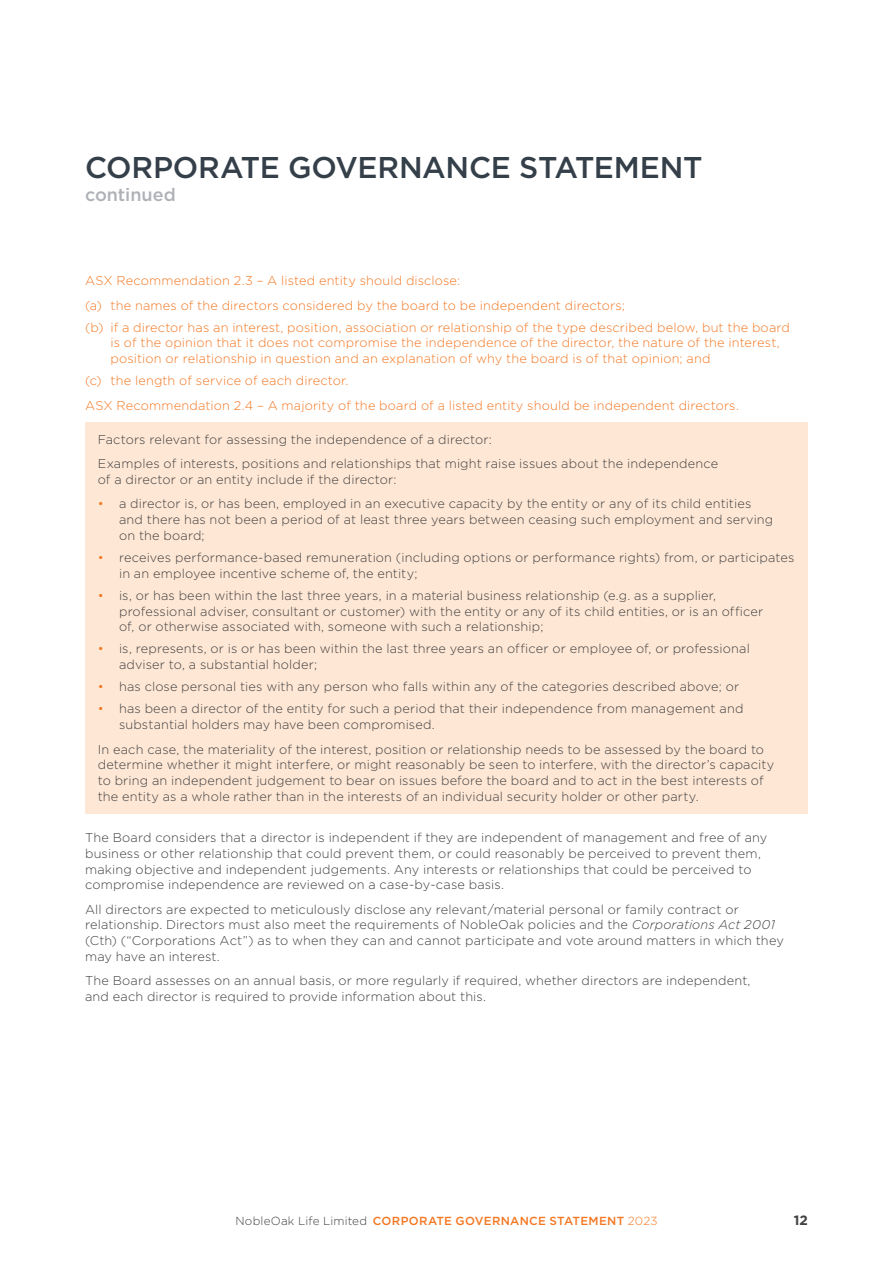
<style>
.page{position:relative;width:893px;height:1263px;background:#fff}
.page>*{position:absolute;margin:0;border:0;box-sizing:border-box;transform-origin:0 0}
.t1{font:500 30px "Gotham";letter-spacing:-.015em;color:#343f49}
.t2{font:500 18px "Gotham";color:#aeb1b6}
.t3{font:700 13.5px "Gotham";color:#414042}
.b_Body{font:300 12.75px/15.8px "Gotham";letter-spacing:.01em;color:#414042}
.b_Hang1{font:300 12.75px/15.8px "Gotham";letter-spacing:.01em;color:#f47722}
.b_Body-2{font:300 12.75px "Gotham";letter-spacing:.01em;color:#f47722}
.t4{font:300 11.7px "Gotham";letter-spacing:.015em;color:#414042}
.t5{font:500 11.7px "Gotham";letter-spacing:.025em;color:#f47722}
.t6{font:300 11.7px "Gotham";color:#f47722}
.s1{color:#f47722}
.s2{font-style:italic}
.s3{font-weight:500;color:#f47722}
</style>
<div class="page">
<div style="left:85px;top:422px;width:723px;height:391px;background:#fee7d4"></div>
<h1 class="t1" style="left:85px;top:148px;width:619px">CORPORATE GOVERNANCE STATEMENT</h1>
<h2 class="t2" style="left:85px;top:183px;width:92px">CONTINUED</h2>
<p class="b_Body-2" style="left:85px;top:273px;width:377px">ASX Recommendation 2.3 – A listed entity should disclose:</p>
<p class="b_Hang1" style="left:85px;top:297px;width:541px">(a) the names of the directors considered by the board to be independent directors;</p>
<p class="b_Hang1" style="left:111px;top:319px;width:681px;text-indent:-26px">(b) if a director has an interest, position, association or relationship of the type described below, but the board is of the opinion that it does not compromise the independence of the director, the nature of the interest, position or relationship in question and an explanation of why the board is of that opinion; and</p>
<p class="b_Hang1" style="left:85px;top:373px;width:265px">(c) the length of service of each director.</p>
<p class="b_Body-2" style="left:85px;top:397px;width:655px">ASX Recommendation 2.4 – A majority of the board of a listed entity should be independent directors.</p>
<p class="b_Body" style="left:98px;top:431px;width:396px">Factors relevant for assessing the independence of a director:</p>
<p class="b_Body" style="left:98px;top:456px;width:622px">Examples of interests, positions and relationships that might raise issues about the independence of a director or an entity include if the director:</p>
<p class="b_Body" style="left:119px;top:496px;width:656px;text-indent:-21px"><span class="s1">•</span> a director is, or has been, employed in an executive capacity by the entity or any of its child entities and there has not been a period of at least three years between ceasing such employment and serving on the board;</p>
<p class="b_Body" style="left:119px;top:549px;width:677px;text-indent:-21px"><span class="s1">•</span> receives performance‑based remuneration (including options or performance rights) from, or participates in an employee incentive scheme of, the entity;</p>
<p class="b_Body" style="left:119px;top:587px;width:646px;text-indent:-21px"><span class="s1">•</span> is, or has been within the last three years, in a material business relationship (e.g. as a supplier, professional adviser, consultant or customer) with the entity or any of its child entities, or is an officer of, or otherwise associated with, someone with such a relationship;</p>
<p class="b_Body" style="left:119px;top:641px;width:632px;text-indent:-21px"><span class="s1">•</span> is, represents, or is or has been within the last three years an officer or employee of, or professional adviser to, a substantial holder;</p>
<p class="b_Body" style="left:98px;top:679px;width:643px"><span class="s1">•</span> has close personal ties with any person who falls within any of the categories described above; or</p>
<p class="b_Body" style="left:119px;top:701px;width:626px;text-indent:-21px"><span class="s1">•</span> has been a director of the entity for such a period that their independence from management and substantial holders may have been compromised.</p>
<p class="b_Body" style="left:98px;top:741px;width:678px">In each case, the materiality of the interest, position or relationship needs to be assessed by the board to determine whether it might interfere, or might reasonably be seen to interfere, with the director’s capacity to bring an independent judgement to bear on issues before the board and to act in the best interests of the entity as a whole rather than in the interests of an individual security holder or other party.</p>
<p class="b_Body" style="left:85px;top:829px;width:684px">The Board considers that a director is independent if they are independent of management and free of any business or other relationship that could prevent them, or could reasonably be perceived to prevent them, making objective and independent judgements. Any interests or relationships that could be perceived to compromise independence are reviewed on a case‑by‑case basis.</p>
<p class="b_Body" style="left:85px;top:901px;width:700px">All directors are expected to meticulously disclose any relevant/material personal or family contract or relationship. Directors must also meet the requirements of NobleOak policies and the <span class="s2">Corporations Act 2001 </span>(Cth) (“Corporations Act”) as to when they can and cannot participate and vote around matters in which they may have an interest.</p>
<p class="b_Body" style="left:85px;top:972px;width:667px">The Board assesses on an annual basis, or more regularly if required, whether directors are independent, and each director is required to provide information about this.</p>
<p class="t4" style="left:235px;top:1213px;width:294px">NobleOak Life Limited <span class="s3">CORPORATE GOVERNANCE</span></p>
<p class="t5" style="left:549px;top:1213px;width:59px">STATE MENT</p>
<p class="t6" style="left:628px;top:1213px;width:31px">2023</p>
<p class="t3" style="left:794px;top:1211px;width:16px">12</p>
</div>
